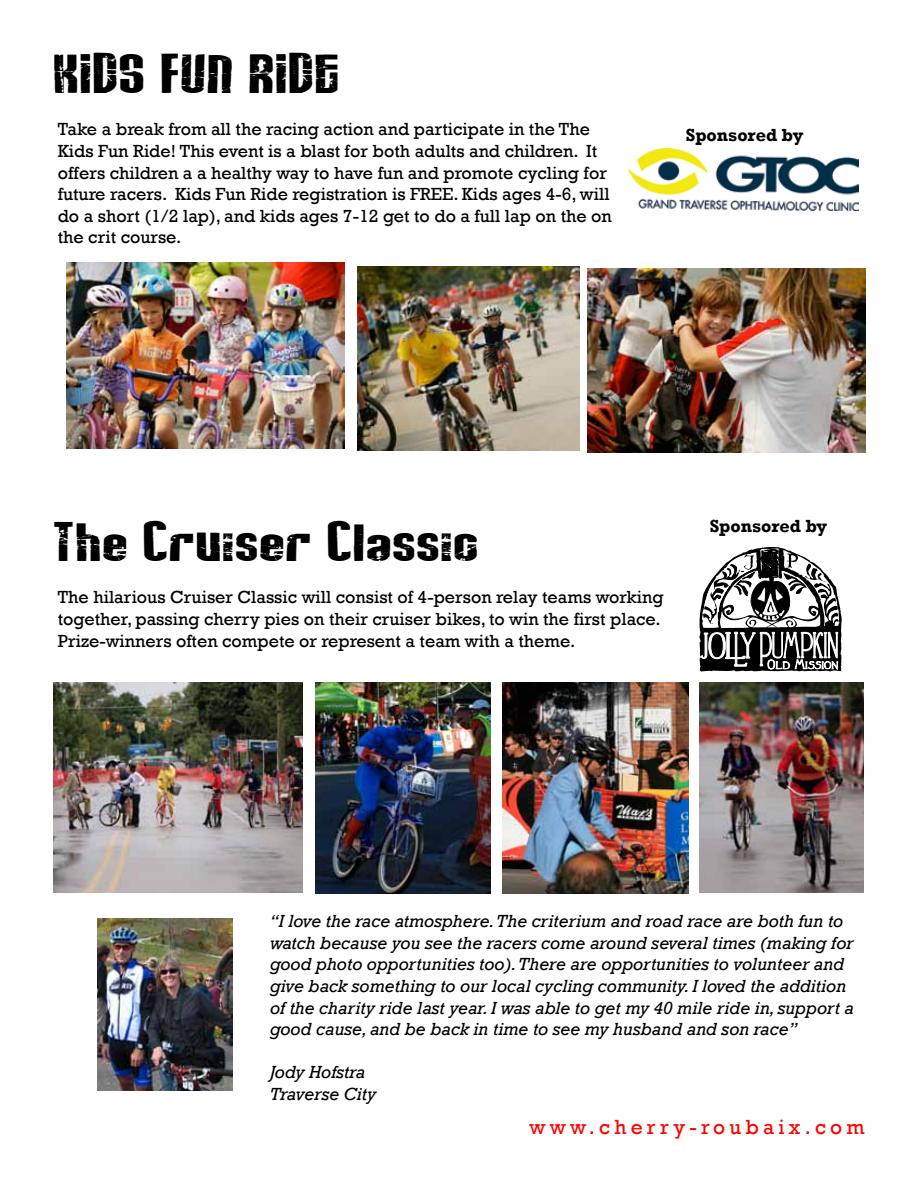
<style>
.page{position:relative;width:918px;height:1188px;background:#fff}
.page>*{position:absolute;margin:0;border:0;box-sizing:border-box;transform-origin:0 0}
.t1{font:21px "Rockwell";letter-spacing:.2em;color:#f00}
.t2{font:18px/21.6px "Rockwell";color:#000}
.t3{font:italic 18px/21.6px "Rockwell";color:#000}
.t4{font:18px "Rockit";color:#000;scale:1.81 1}
.t5{font:700 18px "Rockwell";color:#000}
</style>
<div class="page">
<img style="left:66px;top:262px;width:279px;height:186px">
<img style="left:357px;top:266px;width:222px;height:185px">
<img style="left:588px;top:268px;width:277px;height:185px">
<img style="left:699px;top:682px;width:165px;height:210px">
<img style="left:54px;top:683px;width:249px;height:209px">
<img style="left:502px;top:683px;width:186px;height:211px">
<img style="left:315px;top:683px;width:175px;height:211px">
<img style="left:629px;top:149px;width:230px;height:61px">
<svg style="left:699px;top:547px;width:143px;height:125px"></svg>
<img style="left:98px;top:918px;width:134px;height:173px">
<p class="t4" style="left:54px;top:76px;width:160px">KIDS FUN RIDE</p>
<p class="t2" style="left:58px;top:119px;width:556px">Take a break from all the racing action and participate in the The Kids Fun Ride! This event is a blast for both adults and children. It offers children a a healthy way to have fun and promote cycling for future racers. Kids Fun Ride registration is FREE. Kids ages 4-6, will do a short (1/2 lap), and kids ages 7-12 get to do a full lap on the on the crit course.</p>
<p class="t5" style="left:686px;top:124px;width:119px">Sponsored by</p>
<p class="t4" style="left:54px;top:544px;width:237px">The Cruiser Classic</p>
<p class="t2" style="left:58px;top:587px;width:607px">The hilarious Cruiser Classic will consist of 4-person relay teams working together, passing cherry pies on their cruiser bikes, to win the first place.<br>Prize-winners often compete or represent a team with a theme.</p>
<p class="t5" style="left:710px;top:515px;width:119px">Sponsored by</p>
<p class="t3" style="left:270px;top:911px;width:586px">“I love the race atmosphere. The criterium and road race are both fun to watch because you see the racers come around several times (making for good photo opportunities too). There are opportunities to volunteer and give back something to our local cycling community. I loved the addition of the charity ride last year. I was able to get my 40 mile ride in, support a good cause, and be back in time to see my husband and son race”</p>
<p class="t3" style="left:270px;top:1062px;width:108px">Jody Hofstra<br>Traverse City</p>
<p class="t1" style="left:530px;top:1114px;width:337px">www.cherry-roubaix.com</p>
</div>
